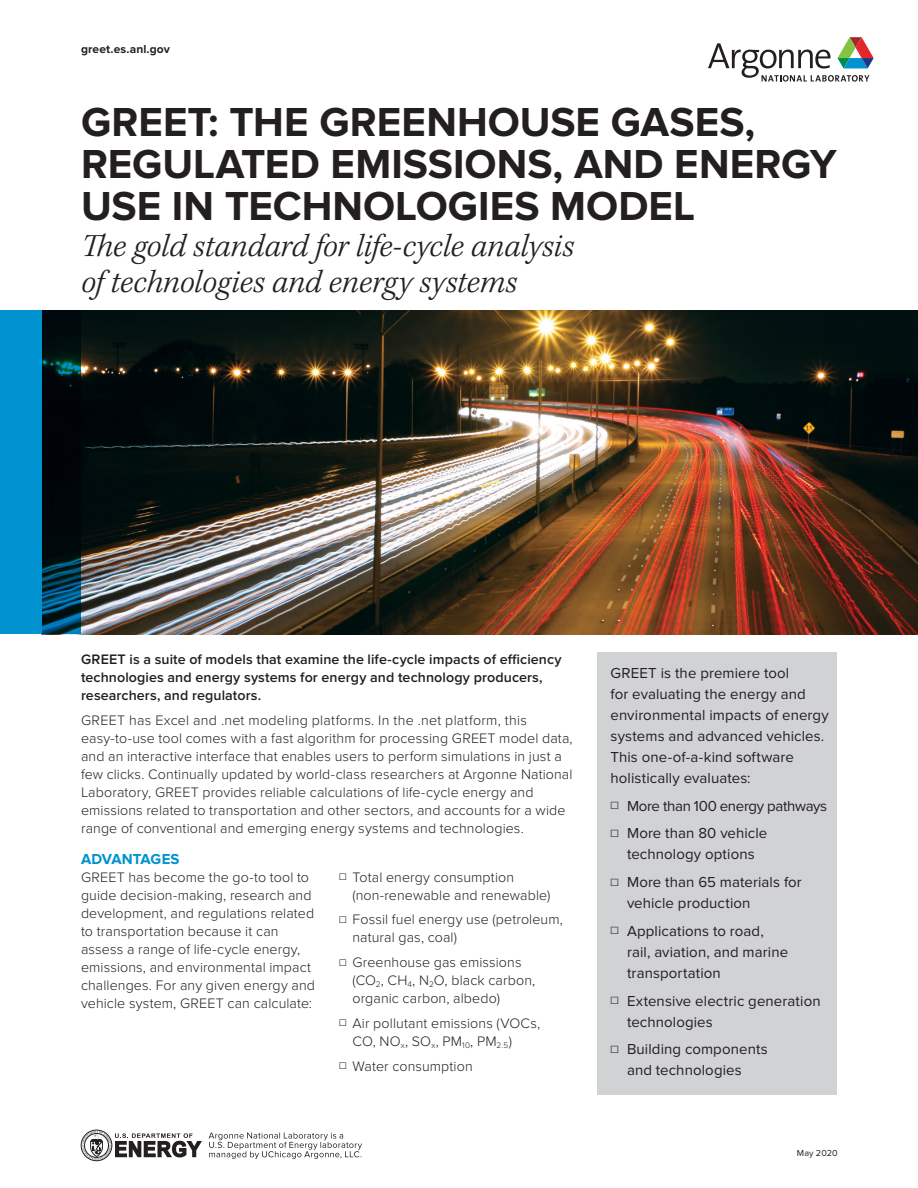
<style>
.page{position:relative;width:918px;height:1188px;background:#fff}
.page>*{position:absolute;margin:0;border:0;box-sizing:border-box;transform-origin:0 0}
._01_headline{font:700 42px/42px "Proxima Nova";color:#231f20}
._01_headline-2{font:italic 300 33px/36px "Kepler Std";color:#231f20}
._04_sidebar_text_for{font:15px/21px "Proxima Nova";letter-spacing:.005em;color:#231f20}
._04_sidebar_text_for-2{font:15px "Proxima Nova";letter-spacing:-.025em;color:#231f20}
._01_subhead{font:700 15px "Proxima Nova";letter-spacing:-.005em;color:#0093d0}
._04_body{font:300 14.25px/18px "Proxima Nova";letter-spacing:.005em;color:#231f20}
._04_body-2{font:600 14.25px/18px "Proxima Nova";letter-spacing:.005em;color:#231f20}
._02_header__www_anl{font:700 12px "Proxima Nova";letter-spacing:.01em;color:#231f20}
._10_date{font:9px "Proxima Nova";letter-spacing:.01em;color:#231f20}
.s1{font-size:11.4px}
.s2{font-weight:300;font-size:12.6px}
</style>
<div class="page">
<svg style="left:708px;top:37px;width:166px;height:45px"></svg>
<svg style="left:81px;top:1130px;width:121px;height:31px"></svg>
<svg style="left:209px;top:1133px;width:153px;height:26px"></svg>
<img style="left:81px;top:310px;width:837px;height:324px">
<svg style="left:42px;top:310px;width:39px;height:324px;background:#00161f"></svg>
<div style="left:0;top:310px;width:42px;height:324px;background:#0093d0"></div>
<div style="left:597px;top:653px;width:240px;height:442px;background:#d1d2d4"></div>
<p class="_02_header__www_anl" style="left:81px;top:42px;width:90px">greet.es.anl.gov</p>
<p class="_01_headline" style="left:81px;top:104px;width:757px">GREET: THE GREENHOUSE GASES,<br>REGULATED EMISSIONS, AND ENERGY<br>USE IN TECHNOLOGIES MODEL</p>
<p class="_01_headline-2" style="left:81px;top:229px;width:494px">The gold standard for life-cycle analysis of technologies and energy systems</p>
<p class="_04_body-2" style="left:81px;top:651px;width:482px">GREET is a suite of models that examine the life-cycle impacts of efficiency technologies and energy systems for energy and technology producers, researchers, and regulators.</p>
<p class="_04_body" style="left:81px;top:711px;width:493px">GREET has Excel and .net modeling platforms. In the .net platform, this easy-to-use tool comes with a fast algorithm for processing GREET model data, and an interactive interface that enables users to perform simulations in just a few clicks. Continually updated by world-class researchers at Argonne National Laboratory, GREET provides reliable calculations of life-cycle energy and emissions related to transportation and other sectors, and accounts for a wide range of conventional and emerging energy systems and technologies.</p>
<p class="_01_subhead" style="left:81px;top:851px;width:100px">ADVANTAGES</p>
<p class="_04_body" style="left:81px;top:869px;width:236px">GREET has become the go-to tool to guide decision-making, research and development, and regulations related to transportation because it can assess a range of life-cycle energy, emissions, and environmental impact challenges. For any given energy and vehicle system, GREET can calculate:</p>
<p class="_04_body" style="left:352px;top:868px;width:199px;text-indent:-14px"><span class="s1">☐</span> Total energy consumption (non-renewable and renewable)</p>
<p class="_04_body" style="left:352px;top:911px;width:212px;text-indent:-14px"><span class="s1">☐</span> Fossil fuel energy use (petroleum, natural gas, coal)</p>
<p class="_04_body" style="left:352px;top:954px;width:184px;text-indent:-14px"><span class="s1">☐</span> Greenhouse gas emissions (CO<sub>2</sub>, CH<sub>4</sub>, N<sub>2</sub>O, black carbon, organic carbon, albedo)</p>
<p class="_04_body" style="left:352px;top:1015px;width:189px;text-indent:-14px"><span class="s1">☐</span> Air pollutant emissions (VOCs,<br>CO, NO<sub>x</sub>, SO<sub>x</sub>, PM<sub>10</sub>, PM<sub>2.5</sub>)</p>
<p class="_04_body" style="left:339px;top:1057px;width:135px"><span class="s1">☐</span> Water consumption</p>
<p class="_04_sidebar_text_for" style="left:610px;top:663px;width:220px">GREET is the premiere tool<br>for evaluating the energy and environmental impacts of energy systems and advanced vehicles.<br>This one-of-a-kind software holistically evaluates:</p>
<p class="_04_sidebar_text_for-2" style="left:610px;top:797px;width:218px"><span class="s2">☐</span> More than 100 energy pathways</p>
<p class="_04_sidebar_text_for" style="left:610px;top:823px;width:158px;text-align:center"><span class="s2">☐</span> More than 80 vehicle technology options</p>
<p class="_04_sidebar_text_for" style="left:627px;top:872px;width:176px;text-indent:-16px"><span class="s2">☐</span> More than 65 materials for vehicle production</p>
<p class="_04_sidebar_text_for" style="left:627px;top:921px;width:163px;text-indent:-16px"><span class="s2">☐</span> Applications to road, rail, aviation, and marine transportation</p>
<p class="_04_sidebar_text_for" style="left:627px;top:991px;width:195px;text-indent:-16px"><span class="s2">☐</span> Extensive electric generation technologies</p>
<p class="_04_sidebar_text_for" style="left:627px;top:1039px;width:142px;text-indent:-16px"><span class="s2">☐</span> Building components and technologies</p>
<p class="_10_date" style="left:797px;top:1148px;width:42px">May 2020</p>
</div>
